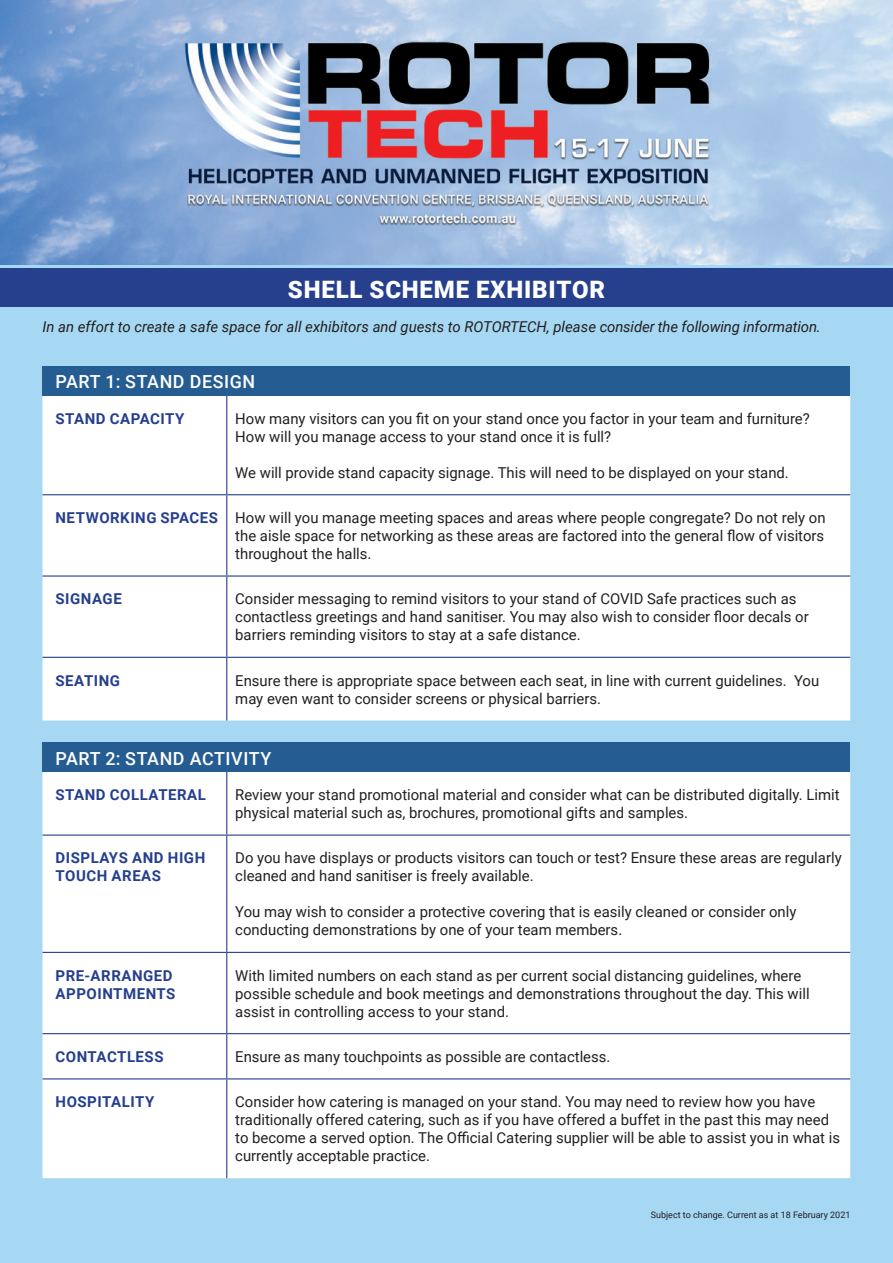
<style>
.page{position:relative;width:893px;height:1263px;background:#a6d7f3}
.page>*{position:absolute;margin:0;border:0;box-sizing:border-box;transform-origin:0 0}
.t1{font:900 24px "Roboto";letter-spacing:.035em;color:#fff}
.t2{font:500 18px "Roboto";letter-spacing:.035em;color:#fff}
.t3{font:15px/18px "Roboto";color:#231f20}
.t4{font:700 15px/18px "Roboto";letter-spacing:.035em;color:#253f8e}
.t5{font:italic 15px "Roboto";color:#231f20}
.t6{font:9px "Roboto";color:#231f20}
.s1{font-weight:700;color:#253f8e}
</style>
<div class="page">
<div style="left:43px;top:395px;width:807px;height:325px;background:#fff"></div>
<hr style="left:226px;top:395px;width:1px;height:99px;background:#27408e">
<hr style="left:43px;top:494px;width:184px;height:1px;background:#27408e">
<hr style="left:227px;top:494px;width:623px;height:1px;background:#27408e">
<hr style="left:226px;top:495px;width:1px;height:80px;background:#27408e">
<hr style="left:43px;top:575px;width:184px;height:2px;background:#27408e">
<hr style="left:227px;top:575px;width:623px;height:2px;background:#27408e">
<hr style="left:226px;top:577px;width:1px;height:80px;background:#27408e">
<hr style="left:43px;top:657px;width:184px;height:1px;background:#27408e">
<hr style="left:227px;top:657px;width:623px;height:1px;background:#27408e">
<hr style="left:226px;top:658px;width:1px;height:62px;background:#27408e">
<div style="left:43px;top:772px;width:807px;height:406px;background:#fff"></div>
<hr style="left:226px;top:772px;width:1px;height:62px;background:#27408e">
<hr style="left:43px;top:834px;width:184px;height:2px;background:#27408e">
<hr style="left:227px;top:834px;width:623px;height:2px;background:#27408e">
<hr style="left:226px;top:836px;width:1px;height:116px;background:#27408e">
<hr style="left:43px;top:952px;width:184px;height:1px;background:#27408e">
<hr style="left:227px;top:952px;width:623px;height:1px;background:#27408e">
<hr style="left:226px;top:953px;width:1px;height:80px;background:#27408e">
<hr style="left:43px;top:1033px;width:184px;height:1px;background:#27408e">
<hr style="left:227px;top:1033px;width:623px;height:1px;background:#27408e">
<hr style="left:226px;top:1034px;width:1px;height:44px;background:#27408e">
<hr style="left:43px;top:1078px;width:184px;height:1px;background:#27408e">
<hr style="left:227px;top:1078px;width:623px;height:1px;background:#27408e">
<hr style="left:226px;top:1079px;width:1px;height:99px;background:#27408e">
<div style="left:0;top:268px;width:893px;height:38px;background:#27408e"></div>
<img style="left:0;top:0;width:893px;height:264px">
<div style="left:43px;top:366px;width:807px;height:29px;background:#255d92"></div>
<div style="left:43px;top:742px;width:807px;height:30px;background:#255d92"></div>
<h1 class="t1" style="left:288px;top:273px;width:319px">SHELL SCHEME EXHIBITOR</h1>
<p class="t5" style="left:43px;top:316px;width:780px">In an effort to create a safe space for all exhibitors and guests to ROTORTECH, please consider the following information.</p>
<p class="t2" style="left:56px;top:369px;width:201px">PART 1: STAND DESIGN</p>
<p class="t4" style="left:56px;top:409px;width:130px">STAND CAPACITY</p>
<p class="t3" style="left:235px;top:409px;width:576px">How many visitors can you fit on your stand once you factor in your team and furniture?<br>How will you manage access to your stand once it is full?</p>
<p class="t3" style="left:235px;top:463px;width:555px">We will provide stand capacity signage. This will need to be displayed on your stand.</p>
<p class="t3" style="left:235px;top:508px;width:592px;text-align:justify;text-indent:-180px"><span class="s1">NETWORKING SPACES</span> How will you manage meeting spaces and areas where people congregate? Do not rely on the aisle space for networking as these areas are factored into the general flow of visitors throughout the halls.</p>
<p class="t4" style="left:56px;top:589px;width:68px">SIGNAGE</p>
<p class="t3" style="left:235px;top:589px;width:575px">Consider messaging to remind visitors to your stand of COVID Safe practices such as contactless greetings and hand sanitiser. You may also wish to consider floor decals or barriers reminding visitors to stay at a safe distance.</p>
<p class="t4" style="left:56px;top:671px;width:66px">SEATING</p>
<p class="t3" style="left:235px;top:671px;width:585px">Ensure there is appropriate space between each seat, in line with current guidelines. You may even want to consider screens or physical barriers.</p>
<p class="t2" style="left:56px;top:745px;width:217px">PART 2: STAND ACTIVITY</p>
<p class="t4" style="left:56px;top:785px;width:152px">STAND COLLATERAL</p>
<p class="t3" style="left:235px;top:785px;width:606px">Review your stand promotional material and consider what can be distributed digitally. Limit physical material such as, brochures, promotional gifts and samples.</p>
<p class="t4" style="left:56px;top:848px;width:151px">DISPLAYS AND HIGH<br>TOUCH AREAS</p>
<p class="t3" style="left:235px;top:848px;width:608px">Do you have displays or products visitors can touch or test? Ensure these areas are regularly cleaned and hand sanitiser is freely available.</p>
<p class="t3" style="left:235px;top:902px;width:563px">You may wish to consider a protective covering that is easily cleaned or consider only conducting demonstrations by one of your team members.</p>
<p class="t4" style="left:56px;top:966px;width:121px">PRE-ARRANGED<br>APPOINTMENTS</p>
<p class="t3" style="left:235px;top:966px;width:576px">With limited numbers on each stand as per current social distancing guidelines, where possible schedule and book meetings and demonstrations throughout the day. This will assist in controlling access to your stand.</p>
<p class="t4" style="left:56px;top:1047px;width:110px">CONTACTLESS</p>
<p class="t3" style="left:235px;top:1047px;width:377px">Ensure as many touchpoints as possible are contactless.</p>
<p class="t4" style="left:56px;top:1092px;width:100px">HOSPITALITY</p>
<p class="t3" style="left:235px;top:1092px;width:606px">Consider how catering is managed on your stand. You may need to review how you have traditionally offered catering, such as if you have offered a buffet in the past this may need to become a served option. The Official Catering supplier will be able to assist you in what is currently acceptable practice.</p>
<p class="t6" style="left:651px;top:1209px;width:201px">Subject to change. Current as at 18 February 2021</p>
</div>
